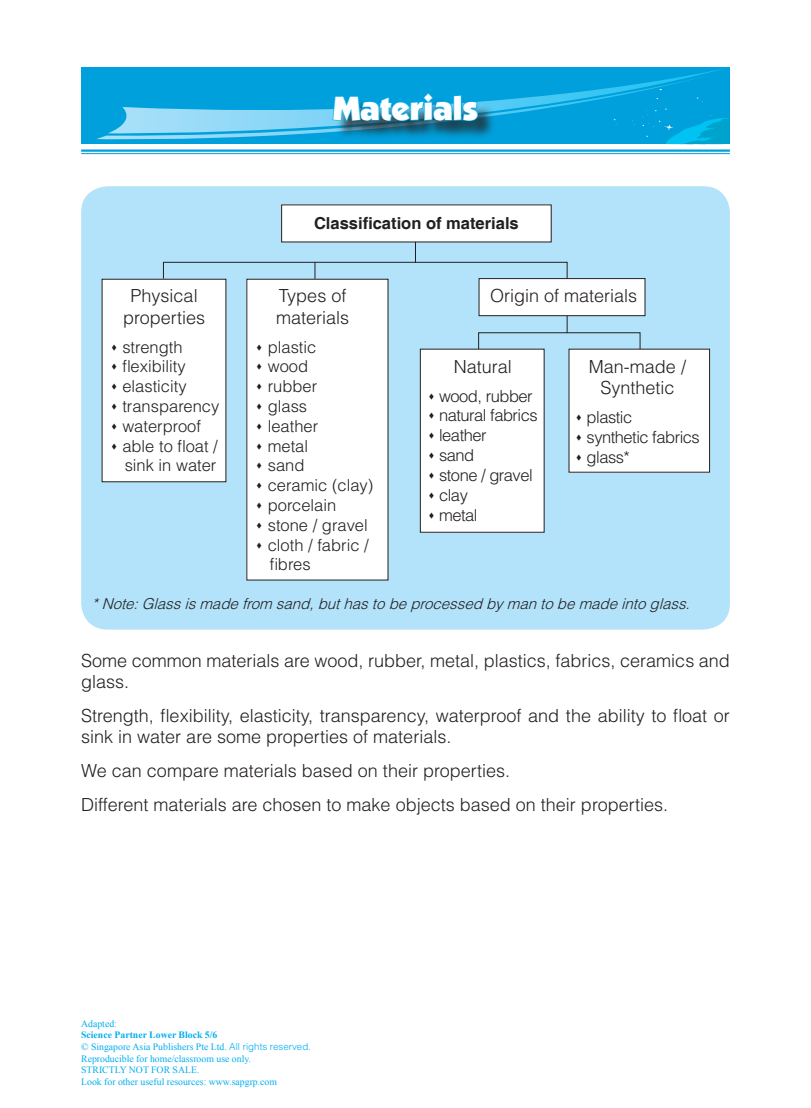
<style>
.page{position:relative;width:811px;height:1108px;background:#fff}
.page>*{position:absolute;margin:0;border:0;box-sizing:border-box;transform-origin:0 0}
.t1{font:33px "Boulder";color:#fff}
.t2{font:300 18px/21.6px "Helvetica";color:#241f1f}
.t3{font:300 16.5px/19.8px "Helvetica";color:#241f1f;text-align:right}
.t4{font:300 16.5px "Helvetica";letter-spacing:-.03em;color:#241f1f}
.t5{font:700 16.5px "Helvetica";color:#241f1f}
.t6{font:italic 300 15px "Helvetica";color:#241f1f}
.t7{font:9.75px/11.7px "Times New Roman";color:#00aeef}
.s1{font-weight:700}
.s2{font-family:"Helvetica";font-weight:300}
</style>
<div class="page">
<hr style="left:81px;top:149px;width:648px;height:3px;background:#00a0dc">
<hr style="left:81px;top:153px;width:648px;height:1px;background:#00a0dc">
<div style="left:81px;top:68px;width:648px;height:76px;background:#00a0dc"></div>
<svg style="left:108px;top:67px;width:619px;height:4px"></svg>
<svg style="left:97px;top:71px;width:626px;height:74px"></svg>
<svg style="left:613px;top:119px;width:3px;height:6px"></svg>
<svg style="left:631px;top:121px;width:3px;height:4px"></svg>
<svg style="left:696px;top:97px;width:6px;height:5px"></svg>
<svg style="left:641px;top:108px;width:88px;height:36px"></svg>
<div style="left:335px;top:96px;width:161px;height:44px;background:#241f1f;opacity:.75"></div>
<svg style="left:331px;top:92px;width:147px;height:53px"></svg>
<div style="left:81px;top:186px;width:648px;height:443px;background:#b2e3fa;border-radius:27px"></div>
<div style="left:568px;top:349px;width:141px;height:123px;background:#fff"></div>
<div style="left:420px;top:349px;width:123px;height:183px;background:#fff"></div>
<div style="left:419px;top:348px;width:125px;height:184px;border:1px solid #241f1f"></div>
<div style="left:478px;top:278px;width:166px;height:37px;background:#fff"></div>
<div style="left:478px;top:278px;width:167px;height:38px;border:1px solid #241f1f"></div>
<div style="left:247px;top:279px;width:141px;height:301px;background:#fff"></div>
<div style="left:102px;top:279px;width:124px;height:202px;background:#fff"></div>
<div style="left:102px;top:279px;width:124px;height:203px;border:1px solid #241f1f"></div>
<div style="left:281px;top:205px;width:270px;height:37px;background:#fff"></div>
<div style="left:163px;top:262px;width:404px;height:17px;border:1px solid #241f1f"></div>
<svg style="left:415px;top:242px;width:1px;height:20px"></svg>
<svg style="left:314px;top:262px;width:1px;height:17px"></svg>
<div style="left:478px;top:332px;width:162px;height:17px;border:1px solid #241f1f"></div>
<svg style="left:566px;top:316px;width:1px;height:17px"></svg>
<h1 class="t1" style="left:333px;top:89px;width:146px">Materials</h1>
<p class="t2" style="left:123px;top:284px;width:84px;text-align:center">Physical properties</p>
<p class="t3" style="left:111px;top:336px;width:73px">▲ strength</p>
<p class="t3" style="left:111px;top:356px;width:76px">▲ flexibility</p>
<p class="t3" style="left:111px;top:376px;width:77px">▲ elasticity</p>
<p class="t3" style="left:111px;top:395px;width:110px">▲ transparency</p>
<p class="t3" style="left:111px;top:415px;width:92px">▲ waterproof</p>
<p class="t3" style="left:111px;top:435px;width:108px">▲ able to float / sink in water</p>
<p class="t5" style="left:314px;top:213px;width:206px">Classification of materials</p>
<p class="t2" style="left:276px;top:284px;width:75px">Types of materials</p>
<p class="t3" style="left:256px;top:336px;width:62px">▲ plastic</p>
<p class="t3" style="left:256px;top:356px;width:54px">▲ wood</p>
<p class="t3" style="left:256px;top:376px;width:63px">▲ rubber</p>
<p class="t3" style="left:256px;top:395px;width:53px">▲ glass</p>
<p class="t3" style="left:256px;top:415px;width:64px">▲ leather</p>
<p class="t3" style="left:256px;top:435px;width:54px">▲ metal</p>
<p class="t3" style="left:256px;top:455px;width:50px">▲ sand</p>
<p class="t3" style="left:256px;top:475px;width:119px">▲ ceramic (clay)</p>
<p class="t3" style="left:256px;top:494px;width:82px">▲ porcelain</p>
<p class="t3" style="left:256px;top:514px;width:113px">▲ stone / gravel</p>
<p class="t3" style="left:269px;top:534px;width:100px;text-align:left;text-indent:-14px">▲ cloth / fabric / fibres</p>
<p class="t2" style="left:489px;top:284px;width:149px">Origin of materials</p>
<p class="t2" style="left:453px;top:355px;width:60px">Natural</p>
<p class="t4" style="left:428px;top:385px;width:106px">▲ wood, rubber</p>
<p class="t4" style="left:428px;top:405px;width:111px">▲ natural fabrics</p>
<p class="t4" style="left:428px;top:425px;width:60px">▲ leather</p>
<p class="t3" style="left:428px;top:444px;width:48px">▲ sand</p>
<p class="t4" style="left:428px;top:464px;width:106px">▲ stone / gravel</p>
<p class="t3" style="left:428px;top:484px;width:41px">▲ clay</p>
<p class="t3" style="left:428px;top:504px;width:51px">▲ metal</p>
<p class="t2" style="left:588px;top:355px;width:99px;text-align:center">Man-made /<br>Synthetic</p>
<p class="t4" style="left:575px;top:407px;width:58px">▲ plastic</p>
<p class="t4" style="left:575px;top:427px;width:126px">▲ synthetic fabrics</p>
<p class="t3" style="left:575px;top:446px;width:56px">▲ glass*</p>
<p class="t6" style="left:92px;top:594px;width:603px">*Note:Glassismadefrom sand,buthastobeprocessed bymantobemadeintoglass.</p>
<p class="t2" style="left:81px;top:648px;width:650px">Some common materials are wood, rubber, metal, plastics, fabrics, ceramics and glass.</p>
<p class="t2" style="left:81px;top:703px;width:650px">Strength, flexibility, elasticity, transparency, waterproof and the ability to float or sink in water are some properties of materials.</p>
<p class="t2" style="left:81px;top:753px;width:588px;line-height:33.6px">We can compare materials based on their properties.<br>Different materials are chosen to make objects based on their properties.</p>
<p class="t7" style="left:81px;top:1016px;width:37px">Adapted:</p>
<p class="t7" style="left:81px;top:1028px;width:231px"><span class="s1">Science Partner Lower Block 5/6<br></span>© Singapore Asia Publishers Pte Ltd. <span class="s2">All rights reserved.<br></span>Reproducible for home/classroom use only.<br>STRICTLY NOT FOR SALE.<br>Look for other useful resources: www.sapgrp.com</p>
</div>
